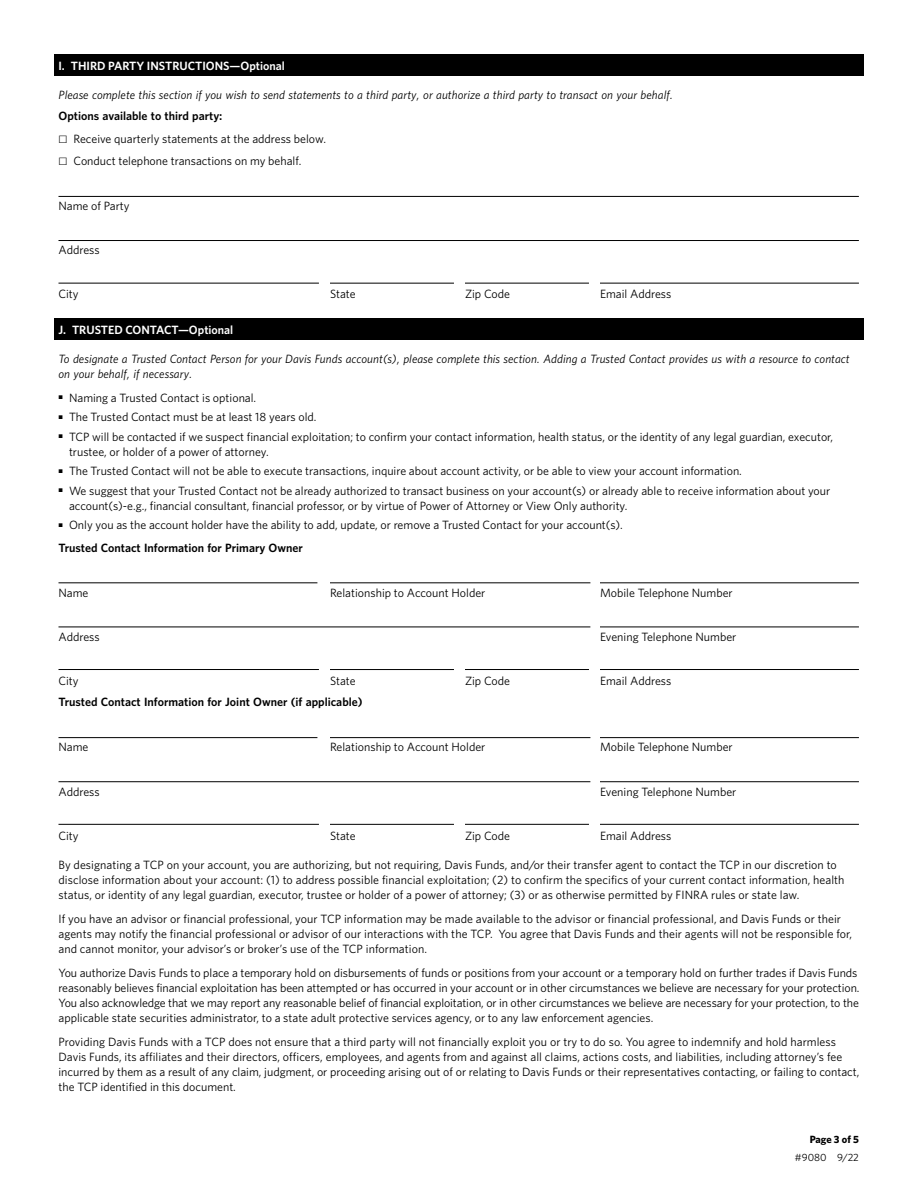
<style>
.page{position:relative;width:918px;height:1188px;background:#fff}
.page>*{position:absolute;margin:0;border:0;box-sizing:border-box;transform-origin:0 0}
.t1{font:12px/15px "Whitney";color:#000}
.t2{font:italic 12px/15px "Whitney";letter-spacing:.005em;color:#000}
.t3{font:600 12px "Whitney";color:#000}
.t4{font:600 12px "Whitney";color:#fff}
.t5{font:10.5px "Whitney";color:#000}
.t6{font:700 10.5px "Whitney";letter-spacing:-.005em;color:#000}
.s1{font-family:"Mercury Text G1"}
</style>
<div class="page">
<div style="left:54px;top:54px;width:810px;height:22px;background:#000"></div>
<hr style="left:58px;top:196px;width:801px;height:1px;background:#000">
<hr style="left:58px;top:240px;width:801px;height:1px;background:#000">
<hr style="left:58px;top:283px;width:261px;height:1px;background:#000">
<hr style="left:330px;top:283px;width:124px;height:1px;background:#000">
<hr style="left:465px;top:283px;width:124px;height:1px;background:#000">
<hr style="left:600px;top:283px;width:259px;height:1px;background:#000">
<div style="left:54px;top:318px;width:810px;height:22px;background:#000"></div>
<hr style="left:58px;top:582px;width:259px;height:1px;background:#000">
<hr style="left:330px;top:582px;width:260px;height:1px;background:#000">
<hr style="left:600px;top:582px;width:259px;height:1px;background:#000">
<hr style="left:58px;top:627px;width:532px;height:1px;background:#000">
<hr style="left:600px;top:627px;width:259px;height:1px;background:#000">
<hr style="left:58px;top:669px;width:261px;height:1px;background:#000">
<hr style="left:330px;top:669px;width:124px;height:1px;background:#000">
<hr style="left:465px;top:669px;width:124px;height:1px;background:#000">
<hr style="left:600px;top:669px;width:259px;height:1px;background:#000">
<hr style="left:58px;top:737px;width:259px;height:1px;background:#000">
<hr style="left:330px;top:737px;width:260px;height:1px;background:#000">
<hr style="left:600px;top:737px;width:259px;height:1px;background:#000">
<hr style="left:58px;top:781px;width:532px;height:1px;background:#000">
<hr style="left:600px;top:781px;width:259px;height:1px;background:#000">
<hr style="left:58px;top:824px;width:261px;height:1px;background:#000">
<hr style="left:330px;top:824px;width:124px;height:1px;background:#000">
<hr style="left:465px;top:824px;width:124px;height:1px;background:#000">
<hr style="left:600px;top:824px;width:259px;height:1px;background:#000">
<p class="t4" style="left:58px;top:57px;width:228px">I. THIRD PARTY INSTRUCTIONS—Optional</p>
<p class="t2" style="left:58px;top:87px;width:616px">Please complete this section if you wish to send statements to a third party, or authorize a third party to transact on your behalf.</p>
<p class="t3" style="left:58px;top:108px;width:166px">Options available to third party:</p>
<p class="t1" style="left:58px;top:131px;width:269px"><span class="s1">•</span> Receive quarterly statements at the address below.</p>
<p class="t1" style="left:58px;top:153px;width:244px"><span class="s1">•</span> Conduct telephone transactions on my behalf.</p>
<p class="t1" style="left:58px;top:198px;width:73px">Name of Party</p>
<p class="t1" style="left:58px;top:242px;width:43px">Address</p>
<p class="t1" style="left:58px;top:287px;width:22px">City</p>
<p class="t1" style="left:330px;top:287px;width:27px">State</p>
<p class="t1" style="left:465px;top:287px;width:47px">Zip Code</p>
<p class="t1" style="left:600px;top:287px;width:73px">Email Address</p>
<p class="t4" style="left:58px;top:321px;width:176px">J. TRUSTED CONTACT—Optional</p>
<p class="t2" style="left:58px;top:351px;width:793px">To designate a Trusted Contact Person for your Davis Funds account(s), please complete this section. Adding a Trusted Contact provides us with a resource to contact on your behalf, if necessary.</p>
<p class="t1" style="left:58px;top:390px;width:199px"><sup>•</sup> Naming a Trusted Contact is optional.</p>
<p class="t1" style="left:58px;top:409px;width:260px"><sup>•</sup> The Trusted Contact must be at least 18 years old.</p>
<p class="t1" style="left:69px;top:429px;width:766px;text-indent:-11px"><sup>•</sup> TCP will be contacted if we suspect financial exploitation; to confirm your contact information, health status, or the identity of any legal guardian, executor, trustee, or holder of a power of attorney.</p>
<p class="t1" style="left:58px;top:463px;width:685px"><sup>•</sup> The Trusted Contact will not be able to execute transactions, inquire about account activity, or be able to view your account information.</p>
<p class="t1" style="left:69px;top:483px;width:763px;text-indent:-11px"><sup>•</sup> We suggest that your Trusted Contact not be already authorized to transact business on your account(s) or already able to receive information about your account(s)-e.g., financial consultant, financial professor, or by virtue of Power of Attorney or View Only authority.</p>
<p class="t1" style="left:58px;top:517px;width:566px"><sup>•</sup> Only you as the account holder have the ability to add, update, or remove a Trusted Contact for your account(s).</p>
<p class="t3" style="left:58px;top:540px;width:246px">Trusted Contact Information for Primary Owner</p>
<p class="t1" style="left:58px;top:585px;width:32px">Name</p>
<p class="t1" style="left:330px;top:585px;width:157px">Relationship to Account Holder</p>
<p class="t1" style="left:600px;top:585px;width:134px">Mobile Telephone Number</p>
<p class="t1" style="left:58px;top:629px;width:43px">Address</p>
<p class="t1" style="left:600px;top:629px;width:138px">Evening Telephone Number</p>
<p class="t1" style="left:58px;top:673px;width:22px">City</p>
<p class="t1" style="left:330px;top:673px;width:27px">State</p>
<p class="t1" style="left:465px;top:673px;width:47px">Zip Code</p>
<p class="t1" style="left:600px;top:673px;width:73px">Email Address</p>
<p class="t3" style="left:58px;top:694px;width:306px">Trusted Contact Information for Joint Owner (if applicable)</p>
<p class="t1" style="left:58px;top:740px;width:32px">Name</p>
<p class="t1" style="left:330px;top:740px;width:157px">Relationship to Account Holder</p>
<p class="t1" style="left:600px;top:740px;width:134px">Mobile Telephone Number</p>
<p class="t1" style="left:58px;top:784px;width:43px">Address</p>
<p class="t1" style="left:600px;top:784px;width:138px">Evening Telephone Number</p>
<p class="t1" style="left:58px;top:828px;width:22px">City</p>
<p class="t1" style="left:330px;top:828px;width:27px">State</p>
<p class="t1" style="left:465px;top:828px;width:47px">Zip Code</p>
<p class="t1" style="left:600px;top:828px;width:73px">Email Address</p>
<p class="t1" style="left:58px;top:857px;width:788px">By designating a TCP on your account, you are authorizing, but not requiring, Davis Funds, and/or their transfer agent to contact the TCP in our discretion to disclose information about your account: (1) to address possible financial exploitation; (2) to confirm the specifics of your current contact information, health status, or identity of any legal guardian, executor, trustee or holder of a power of attorney; (3) or as otherwise permitted by FINRA rules or state law.</p>
<p class="t1" style="left:58px;top:911px;width:795px">If you have an advisor or financial professional, your TCP information may be made available to the advisor or financial professional, and Davis Funds or their agents may notify the financial professional or advisor of our interactions with the TCP. You agree that Davis Funds and their agents will not be responsible for, and cannot monitor, your advisor’s or broker’s use of the TCP information.</p>
<p class="t1" style="left:58px;top:965px;width:803px">You authorize Davis Funds to place a temporary hold on disbursements of funds or positions from your account or a temporary hold on further trades if Davis Funds reasonably believes financial exploitation has been attempted or has occurred in your account or in other circumstances we believe are necessary for your protection.<br>You also acknowledge that we may report any reasonable belief of financial exploitation, or in other circumstances we believe are necessary for your protection, to the applicable state securities administrator, to a state adult protective services agency, or to any law enforcement agencies.</p>
<p class="t1" style="left:58px;top:1034px;width:802px">Providing Davis Funds with a TCP does not ensure that a third party will not financially exploit you or try to do so. You agree to indemnify and hold harmless Davis Funds, its affiliates and their directors, officers, employees, and agents from and against all claims, actions costs, and liabilities, including attorney’s fee incurred by them as a result of any claim, judgment, or proceeding arising out of or relating to Davis Funds or their representatives contacting, or failing to contact, the TCP identified in this document.</p>
<p class="t6" style="left:810px;top:1132px;width:51px">Page 3 of 5</p>
<p class="t5" style="left:795px;top:1150px;width:66px">#9080 9/22</p>
</div>
